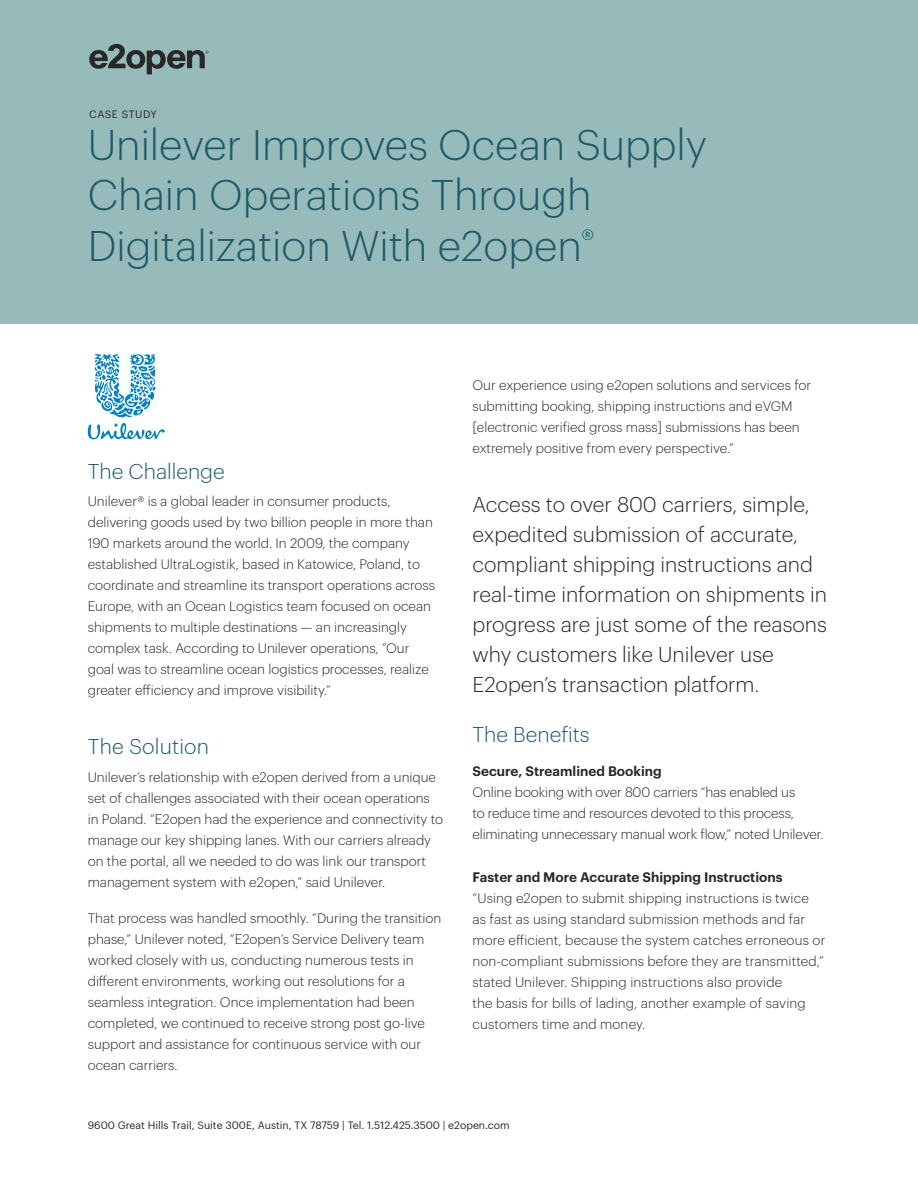
<style>
.page{position:relative;width:918px;height:1188px;background:#fff}
.page>*{position:absolute;margin:0;border:0;box-sizing:border-box;transform-origin:0 0}
.t1{font:300 42px/50.4px "Graphik";color:#1e5b67}
.Lead_Paragraph{font:300 21px/30px "Graphik";color:#282828}
.t2{font:300 21px "Graphik";color:#1e5b67}
.t3{font:300 13.5px/21px "Graphik";color:#282828}
.t4{font:600 13.5px "Graphik";color:#282828}
.t5{font:10.5px "Graphik";color:#282828}
.t6{font:10.5px "Graphik";letter-spacing:.04em;color:#282828}
</style>
<div class="page">
<div style="left:0;top:0;width:918px;height:324px;background:#97baba"></div>
<svg style="left:89px;top:44px;width:119px;height:30px"></svg>
<svg style="left:88px;top:423px;width:77px;height:16px"></svg>
<svg style="left:95px;top:354px;width:60px;height:63px"></svg>
<p class="t6" style="left:89px;top:106px;width:69px">CASE STUDY</p>
<h1 class="t1" style="left:88px;top:116px;width:621px">Unilever Improves Ocean Supply<br>Chain Operations Through<br>Digitalization With e2open<sup>®</sup></h1>
<h2 class="t2" style="left:88px;top:456px;width:139px">The Challenge</h2>
<p class="t3" style="left:88px;top:490px;width:349px">Unilever® is a global leader in consumer products, delivering goods used by two billion people in more than 190 markets around the world. In 2009, the company established UltraLogistik, based in Katowice, Poland, to coordinate and streamline its transport operations across Europe, with an Ocean Logistics team focused on ocean shipments to multiple destinations — an increasingly complex task. According to Unilever operations, “Our goal was to streamline ocean logistics processes, realize greater efficiency and improve visibility.”</p>
<h2 class="t2" style="left:88px;top:731px;width:123px">The Solution</h2>
<p class="t3" style="left:88px;top:765px;width:357px">Unilever’s relationship with e2open derived from a unique set of challenges associated with their ocean operations in Poland. “E2open had the experience and connectivity to manage our key shipping lanes. With our carriers already on the portal, all we needed to do was link our transport management system with e2open,” said Unilever.</p>
<p class="t3" style="left:88px;top:906px;width:355px">That process was handled smoothly. “During the transition phase,” Unilever noted, “E2open’s Service Delivery team worked closely with us, conducting numerous tests in different environments, working out resolutions for a seamless integration. Once implementation had been completed, we continued to receive strong post go-live support and assistance for continuous service with our ocean carriers.</p>
<p class="t3" style="left:472px;top:374px;width:340px">Our experience using e2open solutions and services for submitting booking, shipping instructions and eVGM [electronic verified gross mass] submissions has been extremely positive from every perspective.”</p>
<p class="Lead_Paragraph" style="left:472px;top:487px;width:356px">Access to over 800 carriers, simple, expedited submission of accurate, compliant shipping instructions and real-time information on shipments in progress are just some of the reasons why customers like Unilever use E2open’s transaction platform.</p>
<h2 class="t2" style="left:472px;top:719px;width:119px">The Benefits</h2>
<h4 class="t4" style="left:472px;top:761px;width:191px">Secure, Streamlined Booking</h4>
<p class="t3" style="left:472px;top:781px;width:352px">Online booking with over 800 carriers “has enabled us<br>to reduce time and resources devoted to this process, eliminating unnecessary manual work flow,” noted Unilever.</p>
<h4 class="t4" style="left:472px;top:867px;width:312px">Faster and More Accurate Shipping Instructions</h4>
<p class="t3" style="left:472px;top:887px;width:354px">“Using e2open to submit shipping instructions is twice as fast as using standard submission methods and far more efficient, because the system catches erroneous or non-compliant submissions before they are transmitted,” stated Unilever. Shipping instructions also provide<br>the basis for bills of lading, another example of saving customers time and money.</p>
<p class="t5" style="left:88px;top:1118px;width:424px">9600 Great Hills Trail, Suite 300E, Austin, TX 78759 | Tel. 1.512.425.3500 | e2open.com</p>
</div>
